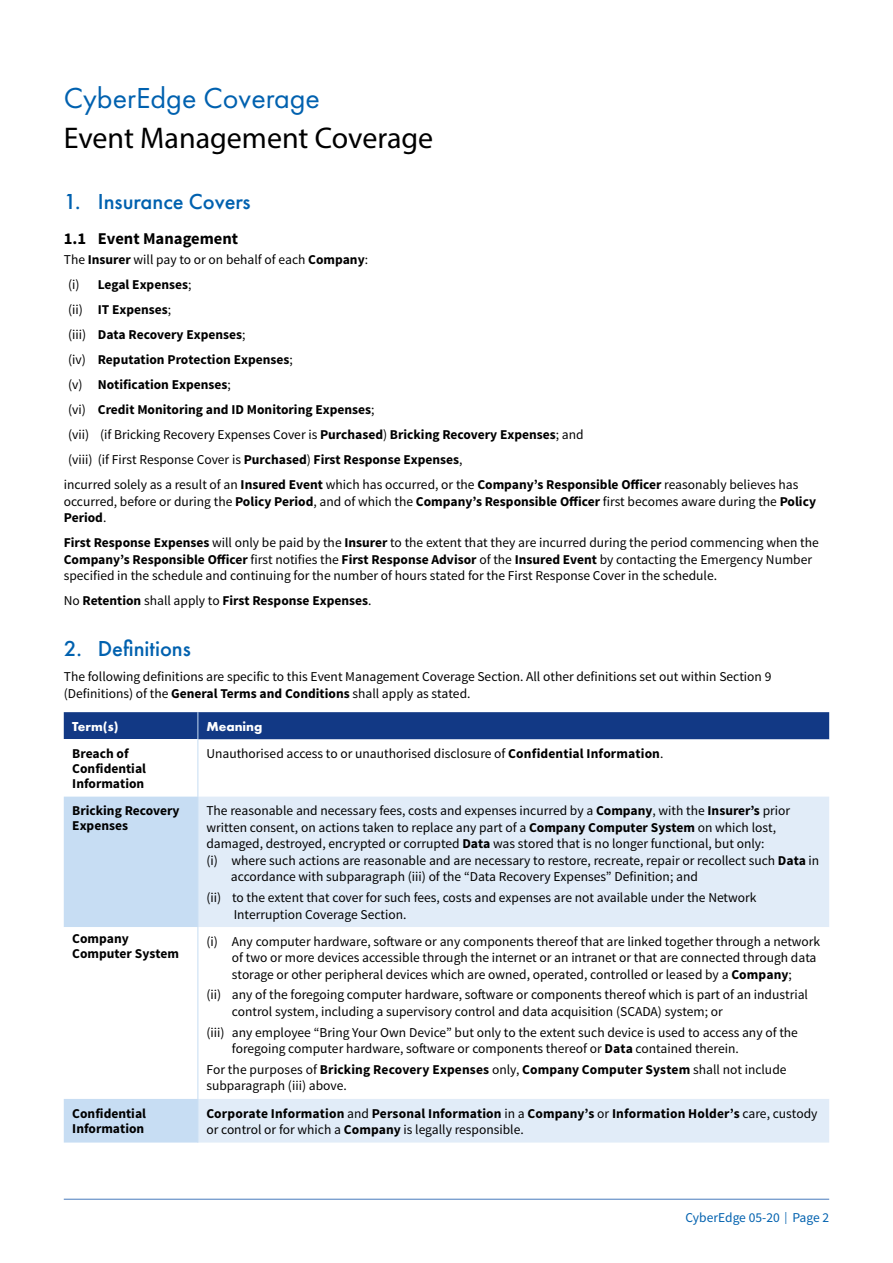
<style>
.page{position:relative;width:893px;height:1263px;background:#fff}
.page>*{position:absolute;margin:0;border:0;box-sizing:border-box;transform-origin:0 0}
.t1{font:30px "Myriad Pro";color:#000}
.t2{font:30px "Futura PT";color:#0061af}
.t3{font:500 22.5px "Futura PT";color:#0061af}
.t4{font:700 16.5px "Source Sans Pro";color:#000}
.t5{font:13.5px/16.5px "Source Sans Pro";color:#000}
.t6{font:700 13.5px/15px "Source Sans Pro";color:#000}
.t7{font:13.5px "Source Sans Pro";color:#0061af}
.t8{font:700 13.5px "Futura PT";color:#fff}
.s1{font-weight:700}
.s2{font-weight:400}
.s3{font-size:12px}
</style>
<div class="page">
<hr style="left:64px;top:1199px;width:765px;height:1px;background:#487abd">
<svg style="left:64px;top:739px;width:765px;height:58px"></svg>
<svg style="left:64px;top:797px;width:134px;height:345px;fill:#c9def3"></svg>
<svg style="left:199px;top:797px;width:630px;height:345px;fill:#e1ecf8"></svg>
<hr style="left:198px;top:739px;width:1px;height:58px;background:#c7ddf3">
<hr style="left:198px;top:797px;width:1px;height:130px;background:#c7ddf3">
<hr style="left:198px;top:927px;width:1px;height:172px;background:#c7ddf3">
<hr style="left:198px;top:1099px;width:1px;height:43px;background:#c7ddf3">
<div style="left:64px;top:712px;width:765px;height:27px;background:#123985"></div>
<h1 class="t2" style="left:64px;top:80px;width:258px">CyberEdge Coverage</h1>
<h1 class="t1" style="left:64px;top:119px;width:371px">Event Management Coverage</h1>
<h2 class="t3" style="left:64px;top:187px;width:188px">1. Insurance Covers</h2>
<p class="t4" style="left:64px;top:227px;width:176px">1.1 Event Management</p>
<p class="t5" style="left:64px;top:252px;width:306px">The <span class="s1">Insurer</span> will pay to or on behalf of each <span class="s1">Company</span>:</p>
<p class="t6" style="left:68px;top:278px;width:125px"><span class="s2">(i)</span> Legal Expenses<span class="s2">;</span></p>
<p class="t6" style="left:68px;top:303px;width:105px"><span class="s2">(ii)</span> IT Expenses<span class="s2">;</span></p>
<p class="t6" style="left:68px;top:328px;width:179px"><span class="s2">(iii)</span> Data Recovery Expenses<span class="s2">;</span></p>
<p class="t6" style="left:68px;top:353px;width:226px"><span class="s2">(iv)</span> Reputation Protection Expenses<span class="s2">;</span></p>
<p class="t6" style="left:68px;top:378px;width:164px"><span class="s2">(v)</span> Notification Expenses<span class="s2">;</span></p>
<p class="t6" style="left:68px;top:403px;width:308px"><span class="s2">(vi)</span> Credit Monitoring and ID Monitoring Expenses<span class="s2">;</span></p>
<p class="t5" style="left:68px;top:427px;width:517px">(vii) (if Bricking Recovery Expenses Cover is <span class="s1">Purchased</span>) <span class="s1">Bricking Recovery Expenses</span>; and</p>
<p class="t5" style="left:68px;top:452px;width:396px">(viii) (if First Response Cover is <span class="s1">Purchased</span>) <span class="s1">First Response Expenses</span>,</p>
<p class="t5" style="left:64px;top:477px;width:736px">incurred solely as a result of an <span class="s1">Insured Event</span> which has occurred, or the <span class="s1">Company’s Responsible Officer</span> reasonably believes has</p>
<p class="t5" style="left:64px;top:493px;width:754px">occurred, before or during the <span class="s1">Policy Period</span>, and of which the <span class="s1">Company’s Responsible Officer</span> first becomes aware during the <span class="s1">Policy<br>Period</span>.</p>
<p class="t5" style="left:64px;top:535px;width:756px"><span class="s1">First Response Expenses</span> will only be paid by the <span class="s1">Insurer</span> to the extent that they are incurred during the period commencing when the<br><span class="s1">Company’s Responsible Officer</span> first notifies the <span class="s1">First Response Advisor</span> of the <span class="s1">Insured Event</span> by contacting the Emergency Number specified in the schedule and continuing for the number of hours stated for the First Response Cover in the schedule.</p>
<p class="t6" style="left:64px;top:594px;width:309px"><span class="s2">No</span> Retention <span class="s2">shall apply to</span> First Response Expenses<span class="s2">.</span></p>
<h2 class="t3" style="left:64px;top:635px;width:129px">2. Definitions</h2>
<p class="t5" style="left:64px;top:669px;width:709px">The following definitions are specific to this Event Management Coverage Section. All other definitions set out within Section 9 (Definitions) of the <span class="s1">General Terms and Conditions</span> shall apply as stated.</p>
<p class="t8" style="left:72px;top:718px;width:48px">Term(s)</p>
<p class="t8" style="left:206px;top:718px;width:58px">Meaning</p>
<p class="t6" style="left:72px;top:747px;width:75px">Breach of<br>Confidential<br>Information</p>
<p class="t5" style="left:206px;top:746px;width:459px">Unauthorised access to or unauthorised disclosure of <span class="s1">Confidential Information</span>.</p>
<p class="t6" style="left:72px;top:804px;width:109px">Bricking Recovery<br>Expenses</p>
<p class="t5" style="left:206px;top:803px;width:585px">The reasonable and necessary fees, costs and expenses incurred by a <span class="s1">Company</span>, with the <span class="s1">Insurer’s</span> prior</p>
<p class="t5" style="left:206px;top:819px;width:571px">written consent, on actions taken to replace any part of a <span class="s1">Company Computer System</span> on which lost,</p>
<p class="t5" style="left:206px;top:836px;width:560px">damaged, destroyed, encrypted or corrupted <span class="s1">Data</span> was stored that is no longer functional, but only:</p>
<p class="t5" style="left:206px;top:852px;width:614px">(i) where such actions are reasonable and are necessary to restore, recreate, repair or recollect such <span class="s1">Data</span> in</p>
<p class="t5" style="left:231px;top:869px;width:468px">accordance with subparagraph (iii) of the “Data Recovery Expenses” Definition; and</p>
<p class="t5" style="left:234px;top:889px;width:524px;text-indent:-27px">(ii) to the extent that cover for such fees, costs and expenses are not available under the Network<br>Interruption Coverage Section.</p>
<p class="t6" style="left:72px;top:932px;width:108px">Company<br>Computer System</p>
<p class="t5" style="left:232px;top:933px;width:590px;text-indent:-26px">(i) Any computer hardware, software or any components thereof that are linked together through a network of two or more devices accessible through the internet or an intranet or that are connected through data storage or other peripheral devices which are owned, operated, controlled or leased by a <span class="s1">Company</span>;</p>
<p class="t5" style="left:232px;top:987px;width:578px;text-indent:-26px">(ii) any of the foregoing computer hardware, software or components thereof which is part of an industrial control system, including a supervisory control and data acquisition (SCADA) system; or</p>
<p class="t5" style="left:232px;top:1024px;width:568px;text-indent:-26px">(iii) any employee “Bring Your Own Device” but only to the extent such device is used to access any of the foregoing computer hardware, software or components thereof or <span class="s1">Data</span> contained therein.</p>
<p class="t5" style="left:206px;top:1061px;width:582px">For the purposes of <span class="s1">Bricking Recovery Expenses</span> only, <span class="s1">Company Computer System</span> shall not include subparagraph (iii) above.</p>
<p class="t6" style="left:72px;top:1106px;width:75px">Confidential<br>Information</p>
<p class="t6" style="left:206px;top:1105px;width:613px;line-height:16.5px">Corporate Information <span class="s2">and</span> Personal Information <span class="s2">in a</span> Company’s <span class="s2">or</span> Information Holder’s <span class="s2">care, custody or control or for which a</span> Company <span class="s2">is legally responsible.</span></p>
<p class="t7" style="left:685px;top:1209px;width:145px">CyberEdge 05-20 <span class="s3">|</span> Page 2</p>
</div>
